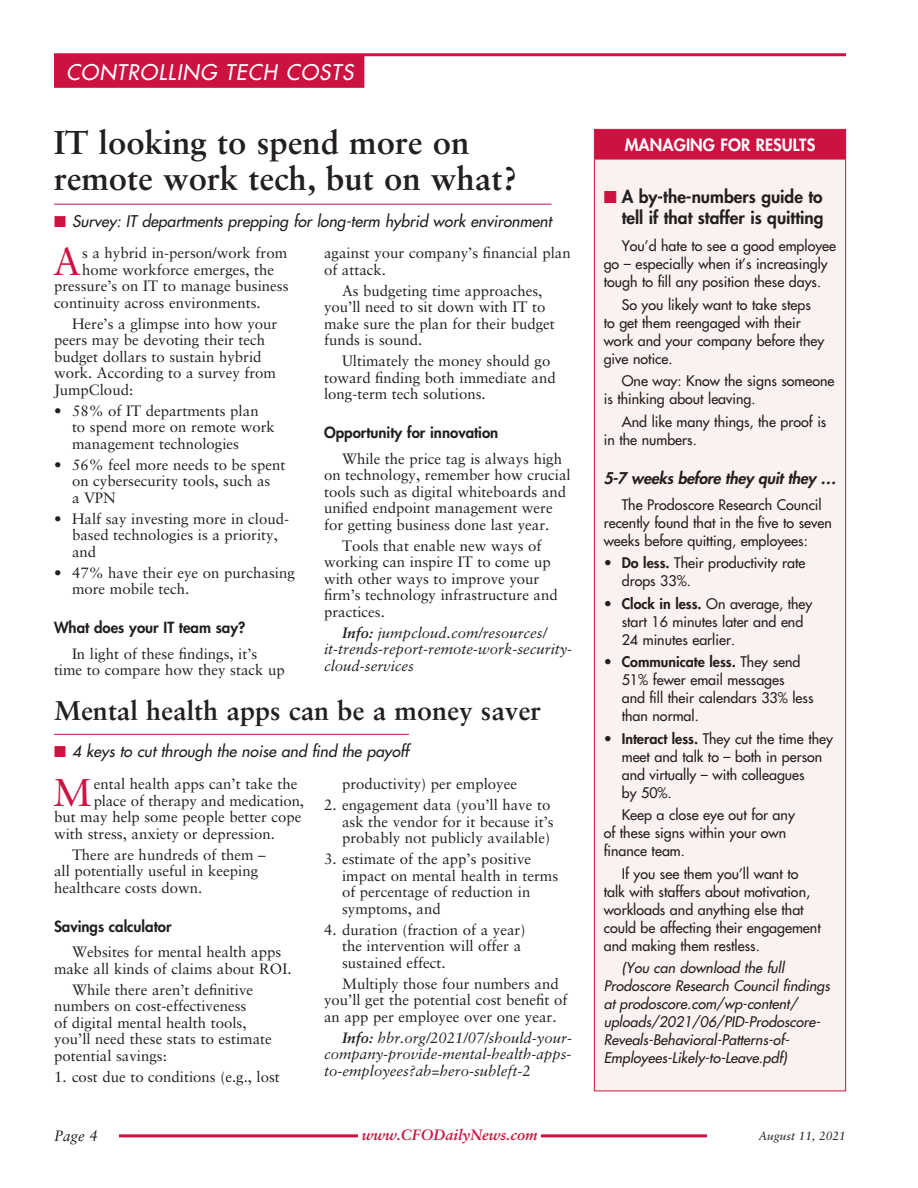
<style>
.page{position:relative;width:918px;height:1188px;background:#fff}
.page>*{position:absolute;margin:0;border:0;box-sizing:border-box;transform-origin:0 0}
._1a_Copy-drop_charac{font:38.7px "Sabon";color:#cd1141}
.Major_Headline{font:700 33px/36px "Sabon";color:#231f20}
.Minor_Headline{font:700 27px "Sabon";color:#231f20}
.Department_Head{font:italic 21px "Futura";letter-spacing:.05em;color:#fff}
._7__Sidebar_headline{font:800 17.25px/21px "Futura";color:#231f20;text-align:right}
._9__sidebar_cap{font:800 16.5px "Futura";letter-spacing:.005em;color:#fff}
.Kicker__Story{font:italic 15.75px "Futura";color:#231f20}
._8__Sidebar_sub-head{font:italic 800 15.75px "Futura";letter-spacing:-.015em;color:#231f20}
._1___Copy{font:15px/16.5px "Sabon";color:#231f20}
._3__Copy_Bullets{font:15px/16.5px "Sabon";color:#231f20}
._1a_Copy-drop_charac-2{font:15px "Sabon";color:#231f20}
._4__credit{font:italic 15px/16.5px "Sabon";color:#231f20;text-align:justify}
._2__Copy_Sub-Head{font:800 15px "Futura";color:#231f20}
.t1{font:italic 700 15px "Sabon";color:#cd1141}
._5__Sidebar_Copy{font:14.25px/18px "Futura";color:#231f20}
._6__Sidebar_bullets{font:14.25px/18px "Futura";color:#231f20}
._6a_Sidebar_Source{font:italic 14.25px/18px "Futura";color:#231f20}
.t2{font:italic 12px "Sabon";color:#231f20}
.s1{color:#cd1141}
.s2{font-weight:700}
.s3{font-weight:800}
</style>
<div class="page">
<div style="left:54px;top:55px;width:310px;height:33px;background:#cd1141"></div>
<hr style="left:54px;top:53px;width:792px;height:3px;background:#cd1141">
<div style="left:594px;top:129px;width:252px;height:962px;background:#fbf1ef"></div>
<hr style="left:54px;top:204px;width:498px;height:1px;background:#cd1141">
<hr style="left:54px;top:734px;width:355px;height:1px;background:#cd1141">
<div style="left:595px;top:130px;width:251px;height:30px;background:#cd1141"></div>
<hr style="left:54px;top:1134px;width:792px;height:3px;background:#cd1141">
<div style="left:54px;top:1120px;width:64px;height:30px;background:#fff"></div>
<div style="left:708px;top:1120px;width:138px;height:30px;background:#fff"></div>
<div style="left:358px;top:1123px;width:183px;height:21px;background:#fff"></div>
<p class="Department_Head" style="left:66px;top:59px;width:289px">CONTROLLING TECH COSTS</p>
<p class="Major_Headline" style="left:54px;top:123px;width:465px">IT looking to spend more on remote work tech, but on what?</p>
<p class="Kicker__Story" style="left:54px;top:211px;width:499px"><span class="s1">■</span> Survey: IT departments prepping for long-term hybrid work environment</p>
<p class="_1a_Copy-drop_charac" style="left:53px;top:238px;width:29px">A</p>
<p class="_1a_Copy-drop_charac-2" style="left:82px;top:244px;width:207px">s a hybrid in-person/work from</p>
<p class="_1a_Copy-drop_charac-2" style="left:82px;top:261px;width:194px">home workforce emerges, the</p>
<p class="_1a_Copy-drop_charac-2" style="left:54px;top:277px;width:236px">pressure’s on IT to manage business</p>
<p class="_1a_Copy-drop_charac-2" style="left:54px;top:294px;width:208px">continuity across environments.</p>
<p class="_1___Copy" style="left:54px;top:315px;width:225px;text-indent:18px">Here’s a glimpse into how your peers may be devoting their tech budget dollars to sustain hybrid work. According to a survey from<br>JumpCloud:</p>
<p class="_3__Copy_Bullets" style="left:72px;top:402px;width:204px;text-indent:-18px">• 58% of IT departments plan to spend more on remote work management technologies</p>
<p class="_3__Copy_Bullets" style="left:72px;top:456px;width:215px;text-indent:-18px">• 56% feel more needs to be spent on cybersecurity tools, such as<br>a VPN</p>
<p class="_3__Copy_Bullets" style="left:72px;top:510px;width:219px;text-indent:-18px">• Half say investing more in cloud&shy;based technologies is a priority, and</p>
<p class="_3__Copy_Bullets" style="left:72px;top:564px;width:224px;text-indent:-18px">• 47% have their eye on purchasing more mobile tech.</p>
<p class="_2__Copy_Sub-Head" style="left:54px;top:618px;width:193px">What does your IT team say?</p>
<p class="_1___Copy" style="left:54px;top:645px;width:232px;text-indent:18px">In light of these findings, it’s time to compare how they stack up</p>
<p class="_1___Copy" style="left:324px;top:245px;width:248px">against your company’s financial plan of attack.</p>
<p class="_1___Copy" style="left:324px;top:282px;width:232px;text-indent:18px">As budgeting time approaches, you’ll need to sit down with IT to make sure the plan for their budget funds is sound.</p>
<p class="_1___Copy" style="left:324px;top:353px;width:233px;text-indent:18px">Ultimately the money should go toward finding both immediate and long-term tech solutions.</p>
<p class="_2__Copy_Sub-Head" style="left:324px;top:423px;width:176px">Opportunity for innovation</p>
<p class="_1___Copy" style="left:324px;top:450px;width:248px;text-indent:18px">While the price tag is always high on technology, remember how crucial tools such as digital whiteboards and unified endpoint management were for getting business done last year.</p>
<p class="_1___Copy" style="left:324px;top:537px;width:235px;text-indent:18px">Tools that enable new ways of working can inspire IT to come up with other ways to improve your firm’s technology infrastructure and practices.</p>
<p class="_4__credit" style="left:324px;top:624px;width:250px;text-align:left;text-indent:18px"><span class="s2">Info:</span> jumpcloud.com/resources/ it-trends-report-remote-work-security&shy;cloud-services</p>
<p class="Minor_Headline" style="left:54px;top:694px;width:488px">Mental health apps can be a money saver</p>
<p class="Kicker__Story" style="left:54px;top:742px;width:356px"><span class="s1">■</span> 4 keys to cut through the noise and find the payoff</p>
<p class="_1a_Copy-drop_charac" style="left:53px;top:769px;width:40px">M</p>
<p class="_1a_Copy-drop_charac-2" style="left:94px;top:775px;width:205px">ental health apps can’t take the</p>
<p class="_1a_Copy-drop_charac-2" style="left:94px;top:791px;width:212px">place of therapy and medication,</p>
<p class="_1a_Copy-drop_charac-2" style="left:54px;top:808px;width:249px">but may help some people better cope</p>
<p class="_1a_Copy-drop_charac-2" style="left:54px;top:824px;width:222px">with stress, anxiety or depression.</p>
<p class="_1___Copy" style="left:54px;top:846px;width:213px;text-indent:18px">There are hundreds of them – all potentially useful in keeping healthcare costs down.</p>
<p class="_2__Copy_Sub-Head" style="left:54px;top:917px;width:119px">Savings calculator</p>
<p class="_1___Copy" style="left:54px;top:943px;width:239px;text-align:center">Websites for mental health apps make all kinds of claims about ROI.</p>
<p class="_1___Copy" style="left:54px;top:981px;width:219px;text-indent:18px">While there aren’t definitive numbers on cost-effectiveness<br>of digital mental health tools, you’ll need these stats to estimate potential savings:</p>
<p class="_3__Copy_Bullets" style="left:54px;top:1068px;width:227px">1. cost due to conditions (e.g., lost</p>
<p class="_3__Copy_Bullets" style="left:342px;top:775px;width:177px">productivity) per employee</p>
<p class="_3__Copy_Bullets" style="left:342px;top:796px;width:213px;text-indent:-18px">2. engagement data (you’ll have to ask the vendor for it because it’s probably not publicly available)</p>
<p class="_3__Copy_Bullets" style="left:342px;top:850px;width:218px;text-indent:-18px">3. estimate of the app’s positive impact on mental health in terms of percentage of reduction in symptoms, and</p>
<p class="_3__Copy_Bullets" style="left:342px;top:921px;width:185px;text-indent:-18px">4. duration (fraction of a year) the intervention will offer a sustained effect.</p>
<p class="_1___Copy" style="left:324px;top:975px;width:245px;text-indent:18px">Multiply those four numbers and you’ll get the potential cost benefit of an app per employee over one year.</p>
<p class="_4__credit" style="left:324px;top:1029px;width:249px;text-indent:18px"><span class="s2">Info:</span> hbr.org/2021/07/should-your&shy;company-provide-mental-health-apps&shy;to-employees?ab=hero-subleft-2</p>
<p class="_9__sidebar_cap" style="left:625px;top:134px;width:192px">MANAGING FOR RESULTS</p>
<p class="_7__Sidebar_headline" style="left:604px;top:186px;width:221px"><span class="s1">■</span> A by-the-numbers guide to tell if that staffer is quitting</p>
<p class="_5__Sidebar_Copy" style="left:604px;top:237px;width:234px;text-indent:18px">You’d hate to see a good employee go – especially when it’s increasingly tough to fill any position these days.</p>
<p class="_5__Sidebar_Copy" style="left:604px;top:295px;width:222px;text-indent:18px">So you likely want to take steps to get them reengaged with their work and your company before they give notice.</p>
<p class="_5__Sidebar_Copy" style="left:604px;top:372px;width:232px;text-indent:18px">One way: Know the signs someone is thinking about leaving.</p>
<p class="_5__Sidebar_Copy" style="left:604px;top:412px;width:224px;text-indent:18px">And like many things, the proof is in the numbers.</p>
<p class="_8__Sidebar_sub-head" style="left:604px;top:469px;width:234px">5-7 weeks before they quit they …</p>
<p class="_5__Sidebar_Copy" style="left:604px;top:496px;width:230px;text-indent:18px">The Prodoscore Research Council recently found that in the five to seven weeks before quitting, employees:</p>
<p class="_6__Sidebar_bullets" style="left:622px;top:554px;width:185px;text-indent:-18px">• <span class="s3">Do less.</span> Their productivity rate drops 33%.</p>
<p class="_6__Sidebar_bullets" style="left:622px;top:595px;width:192px;text-indent:-18px">• <span class="s3">Clock in less.</span> On average, they start 16 minutes later and end<br>24 minutes earlier.</p>
<p class="_6__Sidebar_bullets" style="left:622px;top:653px;width:193px;text-indent:-18px">• <span class="s3">Communicate less.</span> They send<br>51% fewer email messages<br>and fill their calendars 33% less than normal.</p>
<p class="_6__Sidebar_bullets" style="left:622px;top:730px;width:213px;text-indent:-18px">• <span class="s3">Interact less.</span> They cut the time they meet and talk to – both in person and virtually – with colleagues<br>by 50%.</p>
<p class="_5__Sidebar_Copy" style="left:604px;top:806px;width:193px;text-indent:18px">Keep a close eye out for any of these signs within your own finance team.</p>
<p class="_5__Sidebar_Copy" style="left:604px;top:865px;width:219px;text-indent:18px">If you see them you’ll want to talk with staffers about motivation, workloads and anything else that could be affecting their engagement and making them restless.</p>
<p class="_6a_Sidebar_Source" style="left:604px;top:959px;width:228px;text-indent:18px">(You can download the full Prodoscore Research Council findings at prodoscore.com/wp-content/ uploads/2021/06/PID-Prodoscore-Reveals-Behavioral-Patterns-of-Employees-Likely-to-Leave.pdf)</p>
<p class="_4__credit" style="left:54px;top:1128px;width:45px">Page 4</p>
<p class="t1" style="left:362px;top:1125px;width:177px">www.CFODailyNews.com</p>
<p class="t2" style="left:759px;top:1129px;width:89px">August 11, 2021</p>
</div>
